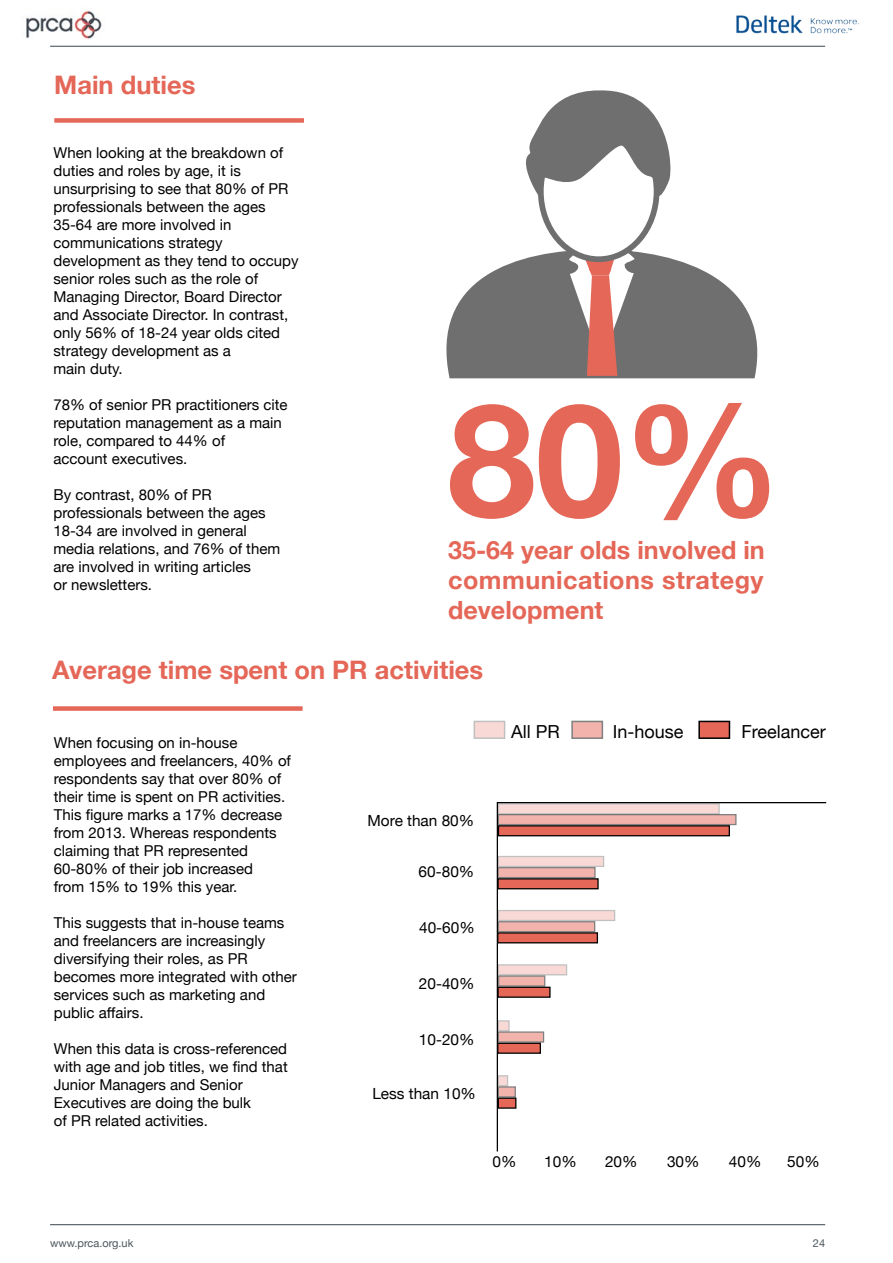
<style>
.page{position:relative;width:893px;height:1263px;background:#fff}
.page>*{position:absolute;margin:0;border:0;box-sizing:border-box;transform-origin:0 0}
.t1{font:700 157.8px "Helvetica Neue";color:#e46758}
.t2{font:700 25.5px "Helvetica Neue";color:#e46758}
.t3{font:700 25.05px/30.2px "Helvetica Neue";letter-spacing:.01em;color:#e46758;text-align:justify}
.t4{font:18px "Helvetica Neue";color:#000}
.t5{font:15.45px "Helvetica Neue";color:#000}
.t6{font:15px/18px "Helvetica Neue";color:#000}
.t7{font:10.95px "Helvetica Neue";color:#4c565c}
</style>
<div class="page">
<hr style="left:50px;top:1224px;width:775px;height:1px;background:#4c565c">
<hr style="left:50px;top:46px;width:775px;height:1px;background:#4c565c">
<img style="left:724px;top:15px;width:135px;height:31px">
<img style="left:26px;top:9px;width:76px;height:30px">
<div style="left:54px;top:118px;width:250px;height:5px;background:#e46758"></div>
<div style="left:53px;top:706px;width:250px;height:5px;background:#e46758"></div>
<svg style="left:496px;top:802px;width:331px;height:350px"></svg>
<svg style="left:446px;top:239px;width:312px;height:140px"></svg>
<div style="left:541px;top:123px;width:116px;height:136px;background:#fff;border-radius:50%"></div>
<div style="left:538px;top:120px;width:121px;height:142px;border:6px solid #706f6f;border-radius:50%"></div>
<svg style="left:525px;top:90px;width:146px;height:109px"></svg>
<div style="left:474px;top:721px;width:31px;height:17px;background:#f8d9d5"></div>
<div style="left:572px;top:721px;width:30px;height:17px;background:linear-gradient(to right,#f1b3ab,#f1b3ab)"></div>
<div style="left:699px;top:721px;width:30px;height:17px;background:#e46758"></div>
<div style="left:698px;top:721px;width:32px;height:18px;border:2px solid #000"></div>
<h2 class="t2" style="left:54px;top:69px;width:143px">Main duties</h2>
<p class="t6" style="left:53px;top:143px;width:247px">When looking at the breakdown of duties and roles by age, it is unsurprising to see that 80% of PR professionals between the ages<br>35-64 are more involved in communications strategy development as they tend to occupy senior roles such as the role of<br>Managing Director, Board Director and Associate Director. In contrast, only 56% of 18-24 year olds cited strategy development as a<br>main duty.</p>
<p class="t6" style="left:53px;top:395px;width:236px">78% of senior PR practitioners cite reputation management as a main role, compared to 44% of<br>account executives.</p>
<p class="t6" style="left:53px;top:485px;width:228px">By contrast, 80% of PR professionals between the ages<br>18-34 are involved in general media relations, and 76% of them are involved in writing articles<br>or newsletters.</p>
<h1 class="t1" style="left:448px;top:363px;width:335px">80%</h1>
<h3 class="t3" style="left:448px;top:534px;width:318px">35-64 year olds involved in communications strategy development</h3>
<h2 class="t2" style="left:52px;top:654px;width:433px">Average time spent on PR activities</h2>
<p class="t6" style="left:54px;top:733px;width:239px">When focusing on in-house employees and freelancers, 40% of respondents say that over 80% of their time is spent on PR activities.<br>This figure marks a 17% decrease from 2013. Whereas respondents claiming that PR represented<br>60-80% of their job increased<br>from 15% to 19% this year.</p>
<p class="t6" style="left:54px;top:913px;width:245px">This suggests that in-house teams and freelancers are increasingly diversifying their roles, as PR becomes more integrated with other services such as marketing and public affairs.</p>
<p class="t6" style="left:54px;top:1039px;width:235px">When this data is cross-referenced with age and job titles, we find that<br>Junior Managers and Senior<br>Executives are doing the bulk<br>of PR related activities.</p>
<p class="t4" style="left:511px;top:721px;width:50px">All PR</p>
<p class="t4" style="left:613px;top:721px;width:72px">In-house</p>
<p class="t4" style="left:742px;top:721px;width:86px">Freelancer</p>
<p class="t5" style="left:368px;top:811px;width:108px">More than 80%</p>
<p class="t5" style="left:419px;top:862px;width:57px">60-80%</p>
<p class="t5" style="left:419px;top:919px;width:57px">40-60%</p>
<p class="t5" style="left:419px;top:974px;width:57px">20-40%</p>
<p class="t5" style="left:419px;top:1030px;width:57px">10-20%</p>
<p class="t5" style="left:372px;top:1085px;width:105px">Less than 10%</p>
<p class="t5" style="left:492px;top:1152px;width:25px">0%</p>
<p class="t5" style="left:544px;top:1152px;width:34px">10%</p>
<p class="t5" style="left:605px;top:1152px;width:34px">20%</p>
<p class="t5" style="left:667px;top:1152px;width:34px">30%</p>
<p class="t5" style="left:729px;top:1152px;width:34px">40%</p>
<p class="t5" style="left:787px;top:1152px;width:34px">50%</p>
<p class="t7" style="left:50px;top:1237px;width:85px">www.prca.org.uk</p>
<p class="t7" style="left:813px;top:1237px;width:14px">24</p>
</div>
